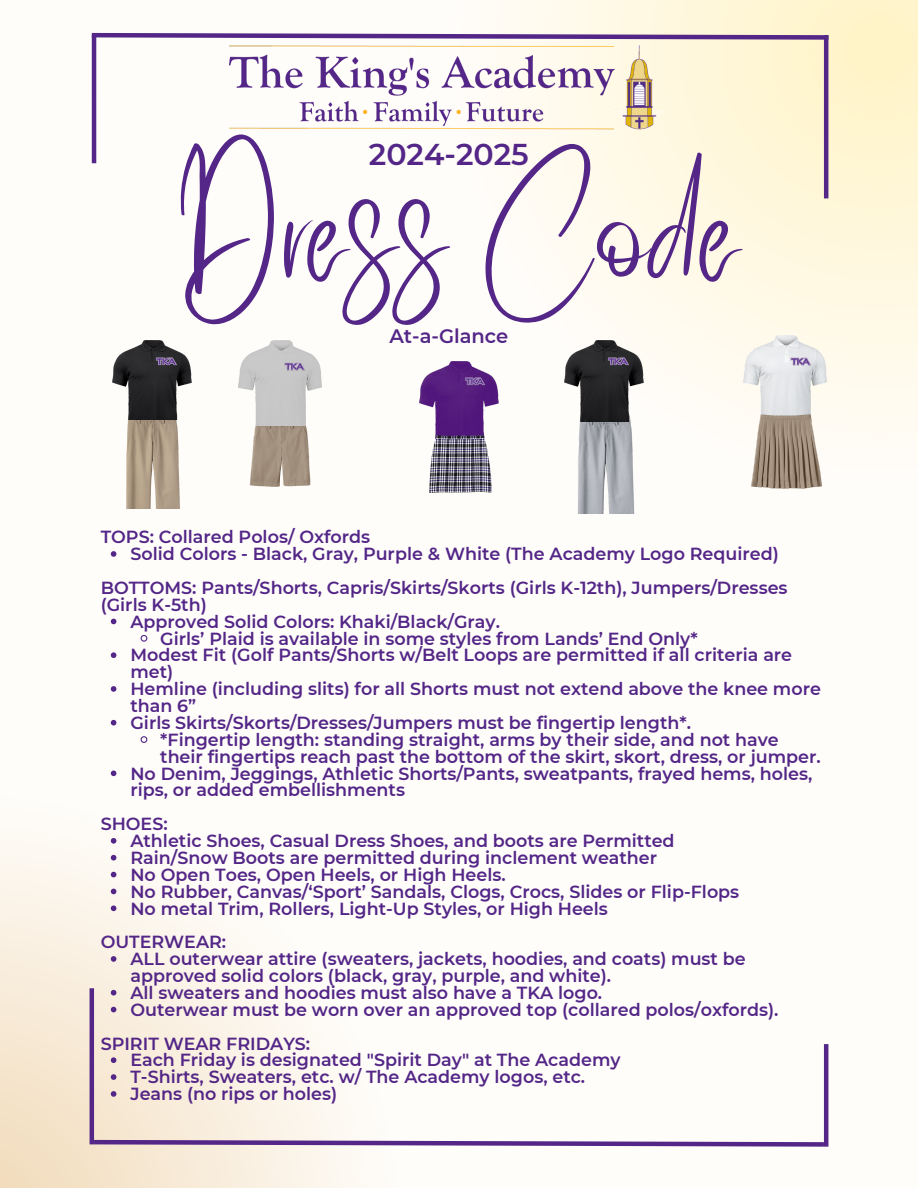
<style>
.page{position:relative;width:918px;height:1188px;background:#fffdfa}
.page>*{position:absolute;margin:0;border:0;box-sizing:border-box;transform-origin:0 0}
.t1{font:117.6px "Better Saturday";color:#532687}
.t2{font:600 30px "Montserrat";color:#532687}
.t3{font:600 19.5px "Montserrat";color:#532687}
.t4{font:600 17.55px/16.8px "Montserrat";color:#532687}
</style>
<div class="page">
<svg style="left:419px;top:0;width:499px;height:493px"></svg>
<svg style="left:0;top:770px;width:339px;height:418px"></svg>
<svg style="left:91px;top:31px;width:742px;height:11px"></svg>
<svg style="left:90px;top:1138px;width:734px;height:11px"></svg>
<hr style="left:90px;top:988px;width:4px;height:156px;background:#532687">
<hr style="left:824px;top:1044px;width:4px;height:103px;background:#532687">
<img style="left:229px;top:7px;width:439px;height:169px">
<hr style="left:92px;top:35px;width:4px;height:128px;background:#532687">
<hr style="left:824px;top:35px;width:4px;height:163px;background:#532687">
<img style="left:743px;top:336px;width:84px;height:110px">
<img style="left:790px;top:358px;width:21px;height:8px">
<img style="left:126px;top:420px;width:54px;height:89px">
<img style="left:112px;top:341px;width:79px;height:79px">
<img style="left:156px;top:358px;width:21px;height:8px">
<img style="left:538px;top:416px;width:136px;height:98px">
<img style="left:565px;top:341px;width:78px;height:81px">
<img style="left:608px;top:357px;width:21px;height:8px">
<img style="left:420px;top:361px;width:79px;height:78px">
<img style="left:429px;top:433px;width:62px;height:60px">
<img style="left:464px;top:378px;width:22px;height:7px">
<img style="left:750px;top:414px;width:74px;height:75px">
<img style="left:249px;top:425px;width:62px;height:62px">
<img style="left:239px;top:341px;width:83px;height:84px">
<img style="left:284px;top:362px;width:21px;height:8px">
<svg style="left:111px;top:551px;width:5px;height:6px"></svg>
<svg style="left:111px;top:619px;width:5px;height:5px"></svg>
<svg style="left:140px;top:635px;width:8px;height:7px"></svg>
<svg style="left:111px;top:652px;width:5px;height:6px"></svg>
<svg style="left:111px;top:686px;width:5px;height:6px"></svg>
<svg style="left:111px;top:720px;width:5px;height:6px"></svg>
<svg style="left:140px;top:736px;width:8px;height:7px"></svg>
<svg style="left:111px;top:771px;width:5px;height:5px"></svg>
<svg style="left:111px;top:838px;width:5px;height:6px"></svg>
<svg style="left:111px;top:855px;width:5px;height:6px"></svg>
<svg style="left:111px;top:872px;width:5px;height:5px"></svg>
<svg style="left:111px;top:889px;width:5px;height:5px"></svg>
<svg style="left:111px;top:906px;width:5px;height:5px"></svg>
<svg style="left:111px;top:956px;width:5px;height:6px"></svg>
<svg style="left:111px;top:990px;width:5px;height:6px"></svg>
<svg style="left:111px;top:1007px;width:5px;height:5px"></svg>
<svg style="left:111px;top:1057px;width:5px;height:6px"></svg>
<svg style="left:111px;top:1074px;width:5px;height:6px"></svg>
<svg style="left:111px;top:1091px;width:5px;height:6px"></svg>
<p class="t1" style="left:177px;top:215px;width:564px">Dress Code</p>
<p class="t3" style="left:389px;top:324px;width:120px">At-a-Glance</p>
<p class="t2" style="left:369px;top:136px;width:161px">2024-2025</p>
<p class="t4" style="left:101px;top:529px;width:271px">TOPS: Collared Polos/ Oxfords</p>
<p class="t4" style="left:130px;top:545px;width:650px">Solid Colors - Black, Gray, Purple &amp; White (The Academy Logo Required)</p>
<p class="t4" style="left:101px;top:579px;width:688px">BOTTOMS: Pants/Shorts, Capris/Skirts/Skorts (Girls K-12th), Jumpers/Dresses (Girls K-5th)</p>
<p class="t4" style="left:130px;top:613px;width:371px">Approved Solid Colors: Khaki/Black/Gray.</p>
<p class="t4" style="left:160px;top:630px;width:539px">Girls’ Plaid is available in some styles from Lands’ End Only*</p>
<p class="t4" style="left:130px;top:647px;width:663px">Modest Fit (Golf Pants/Shorts w/Belt Loops are permitted if all criteria are met)</p>
<p class="t4" style="left:130px;top:680px;width:692px">Hemline (including slits) for all Shorts must not extend above the knee more than 6”</p>
<p class="t4" style="left:130px;top:714px;width:562px">Girls Skirts/Skorts/Dresses/Jumpers must be fingertip length*.</p>
<p class="t4" style="left:160px;top:731px;width:662px">*Fingertip length: standing straight, arms by their side, and not have their fingertips reach past the bottom of the skirt, skort, dress, or jumper.</p>
<p class="t4" style="left:130px;top:765px;width:683px">No Denim, Jeggings, Athletic Shorts/Pants, sweatpants, frayed hems, holes, rips, or added embellishments</p>
<p class="t4" style="left:101px;top:815px;width:68px">SHOES:</p>
<p class="t4" style="left:130px;top:832px;width:546px">Athletic Shoes, Casual Dress Shoes, and boots are Permitted</p>
<p class="t4" style="left:130px;top:849px;width:528px">Rain/Snow Boots are permitted during inclement weather</p>
<p class="t4" style="left:130px;top:866px;width:377px">No Open Toes, Open Heels, or High Heels.</p>
<p class="t4" style="left:130px;top:883px;width:610px">No Rubber, Canvas/‘Sport’ Sandals, Clogs, Crocs, Slides or Flip-Flops</p>
<p class="t4" style="left:130px;top:900px;width:479px">No metal Trim, Rollers, Light-Up Styles, or High Heels</p>
<p class="t4" style="left:101px;top:934px;width:127px">OUTERWEAR:</p>
<p class="t4" style="left:130px;top:950px;width:617px">ALL outerwear attire (sweaters, jackets, hoodies, and coats) must be approved solid colors (black, gray, purple, and white).</p>
<p class="t4" style="left:130px;top:984px;width:473px">All sweaters and hoodies must also have a TKA logo.</p>
<p class="t4" style="left:130px;top:1001px;width:650px">Outerwear must be worn over an approved top (collared polos/oxfords).</p>
<p class="t4" style="left:101px;top:1035px;width:211px">SPIRIT WEAR FRIDAYS:</p>
<p class="t4" style="left:130px;top:1052px;width:492px">Each Friday is designated "Spirit Day" at The Academy</p>
<p class="t4" style="left:130px;top:1069px;width:456px">T-Shirts, Sweaters, etc. w/ The Academy logos, etc.</p>
<p class="t4" style="left:130px;top:1085px;width:208px">Jeans (no rips or holes)</p>
</div>
